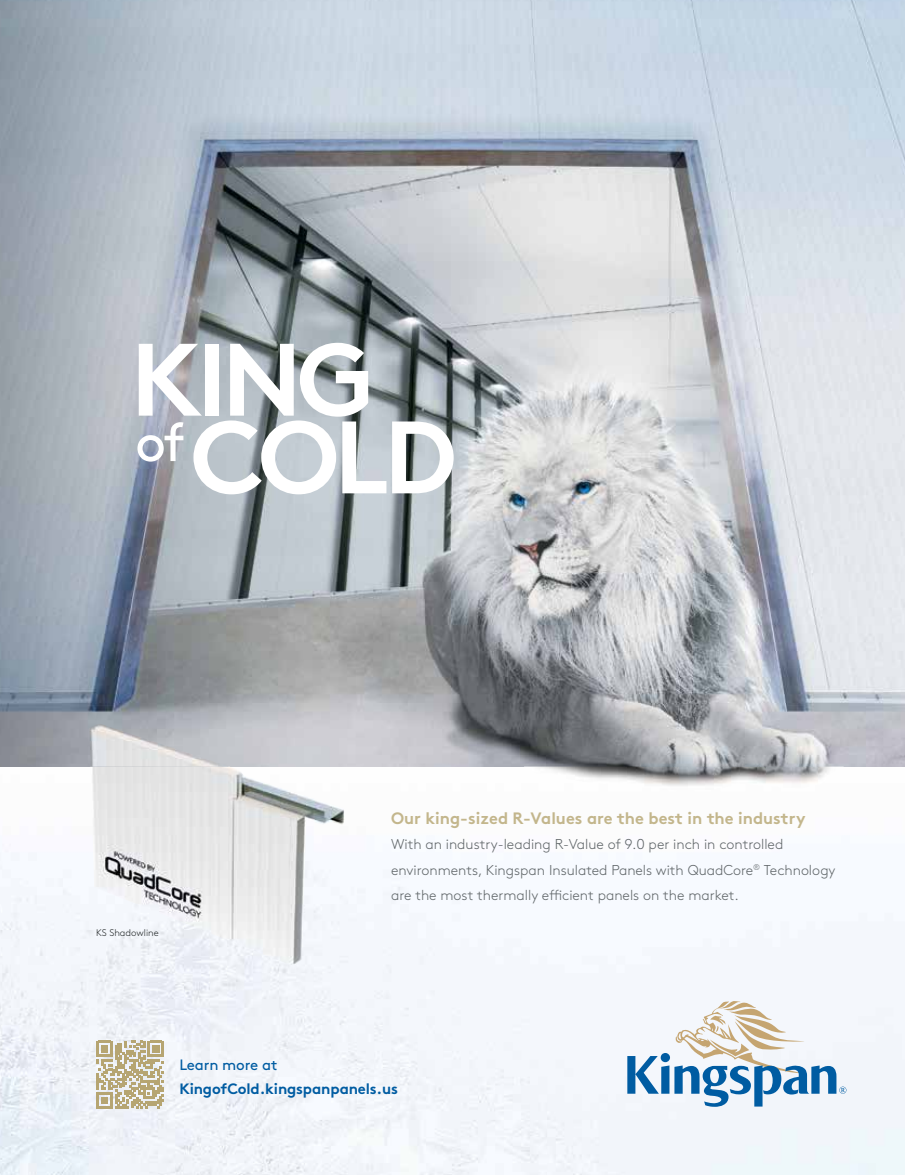
<style>
.page{position:relative;width:905px;height:1175px;background:#fff}
.page>*{position:absolute;margin:0;border:0;box-sizing:border-box;transform-origin:0 0}
.t1{font:700 102.6px/77.7px "Brown";letter-spacing:-.05em;color:#fff}
.t2{font:700 16.5px "Brown";color:#c3b68c}
.t3{font:700 15px "Brown Pro";letter-spacing:-.01em;color:#005ca2}
.t4{font:15px "Brown";letter-spacing:-.01em;color:#005ca2}
.t5{font:300 14.25px/25.5px "Brown";color:#606669}
.t6{font:300 9.6px "Brown";color:#222728}
</style>
<div class="page">
<img style="left:0;top:0;width:904px;height:1174px">
<img style="left:524px;top:766px;width:319px;height:24px">
<img style="left:91px;top:766px;width:139px;height:1px">
<img style="left:91px;top:767px;width:254px;height:198px">
<img style="left:89px;top:724px;width:140px;height:42px">
<svg style="left:627px;top:1001px;width:219px;height:105px"></svg>
<svg style="left:96px;top:1040px;width:68px;height:68px"></svg>
<h1 class="t1" style="left:130px;top:351px;width:328px">KING <sup>of</sup>COLD</h1>
<p class="t6" style="left:96px;top:929px;width:64px">KS Shadowline</p>
<p class="t2" style="left:391px;top:811px;width:416px">Our king-sized R-Values are the best in the industry</p>
<p class="t5" style="left:391px;top:833px;width:446px">With an industry-leading R-Value of 9.0 per inch in controlled environments, Kingspan Insulated Panels with QuadCore<sup>®</sup> Technology are the most thermally efficient panels on the market.</p>
<p class="t4" style="left:179px;top:1056px;width:99px">Learn more at</p>
<p class="t3" style="left:179px;top:1082px;width:220px">KingofCold.kingspanpanels.us</p>
</div>
